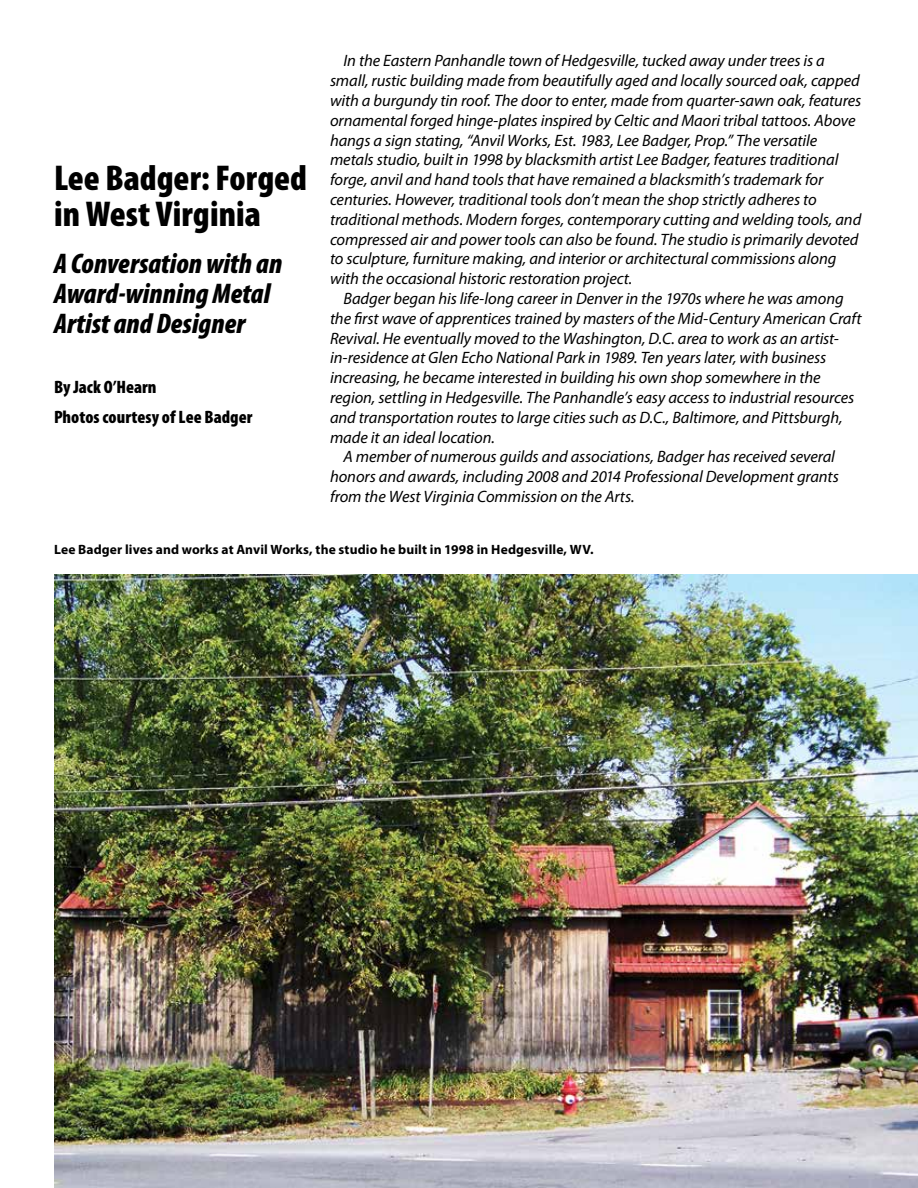
<style>
.page{position:relative;width:918px;height:1188px;background:#fff}
.page>*{position:absolute;margin:0;border:0;box-sizing:border-box;transform-origin:0 0}
.t1{font:900 condensed 36px/36px "Myriad Pro";color:#000}
.t2{font:italic 900 condensed 28.5px/30px "Myriad Pro";color:#000}
.t3{font:900 condensed 18px/30px "Myriad Pro";letter-spacing:.005em;color:#000}
.t4{font:italic 16.5px/19.8px "Myriad Pro";letter-spacing:-.005em;color:#000}
.t5{font:700 13.5px "Myriad Pro";letter-spacing:.01em;color:#000}
</style>
<div class="page">
<img style="left:54px;top:574px;width:864px;height:614px">
<h1 class="t1" style="left:54px;top:159px;width:255px">Lee Badger: Forged in West Virginia</h1>
<h2 class="t2" style="left:54px;top:247px;width:230px">A Conversation with an<br>Award-winning Metal<br>Artist and Designer</h2>
<p class="t3" style="left:54px;top:371px;width:200px">By Jack O’Hearn<br>Photos courtesy of Lee Badger</p>
<p class="t4" style="left:330px;top:51px;width:533px;text-indent:13px">In the Eastern Panhandle town of Hedgesville, tucked away under trees is a small, rustic building made from beautifully aged and locally sourced oak, capped with a burgundy tin roof. The door to enter, made from quarter-sawn oak, features ornamental forged hinge-plates inspired by Celtic and Maori tribal tattoos. Above hangs a sign stating, “Anvil Works, Est. 1983, Lee Badger, Prop.” The versatile metals studio, built in 1998 by blacksmith artist Lee Badger, features traditional forge, anvil and hand tools that have remained a blacksmith’s trademark for centuries. However, traditional tools don’t mean the shop strictly adheres to traditional methods. Modern forges, contemporary cutting and welding tools, and compressed air and power tools can also be found. The studio is primarily devoted to sculpture, furniture making, and interior or architectural commissions along with the occasional historic restoration project.</p>
<p class="t4" style="left:343px;top:288px;width:502px">Badger began his life-long career in Denver in the 1970s where he was among</p>
<p class="t4" style="left:330px;top:308px;width:533px">the first wave of apprentices trained by masters of the Mid-Century American Craft</p>
<p class="t4" style="left:330px;top:328px;width:510px">Revival. He eventually moved to the Washington, D.C. area to work as an artist-</p>
<p class="t4" style="left:330px;top:348px;width:498px">in-residence at Glen Echo National Park in 1989. Ten years later, with business</p>
<p class="t4" style="left:330px;top:367px;width:492px">increasing, he became interested in building his own shop somewhere in the</p>
<p class="t4" style="left:330px;top:387px;width:526px">region, settling in Hedgesville. The Panhandle’s easy access to industrial resources</p>
<p class="t4" style="left:330px;top:407px;width:514px">and transportation routes to large cities such as D.C., Baltimore, and Pittsburgh,</p>
<p class="t4" style="left:330px;top:427px;width:167px">made it an ideal location.</p>
<p class="t4" style="left:343px;top:447px;width:493px">A member of numerous guilds and associations, Badger has received several</p>
<p class="t4" style="left:330px;top:466px;width:510px">honors and awards, including 2008 and 2014 Professional Development grants</p>
<p class="t4" style="left:330px;top:486px;width:306px">from the West Virginia Commission on the Arts.</p>
<p class="t5" style="left:54px;top:541px;width:541px">Lee Badger lives and works at Anvil Works, the studio he built in 1998 in Hedgesville, WV.</p>
</div>
